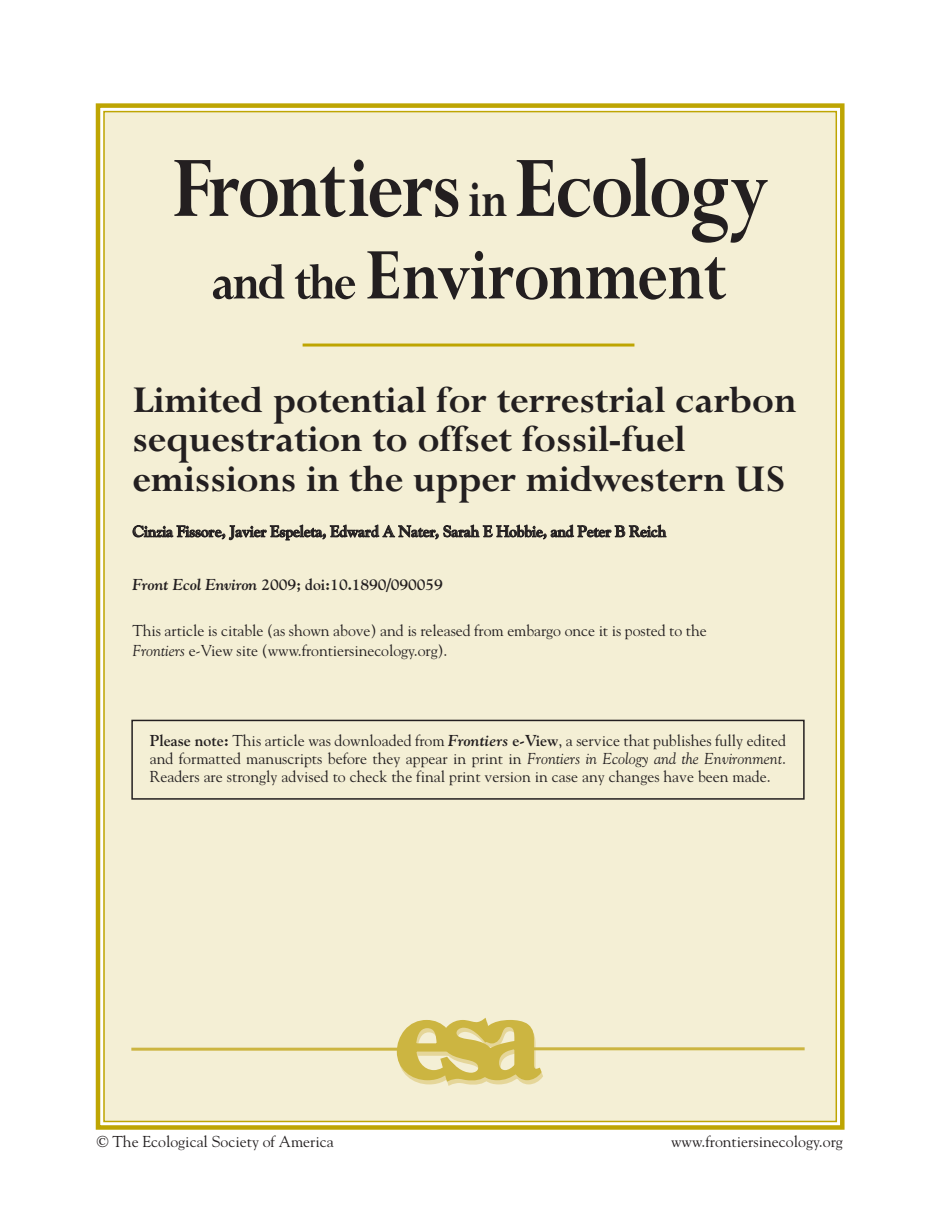
<style>
.page{position:relative;width:946px;height:1218px;background:#fff}
.page>*{position:absolute;margin:0;border:0;box-sizing:border-box;transform-origin:0 0}
.t1{font:700 112.5px "Century Old Style";color:#ccb541}
.t2{font:700 96px "Lapidary 333 BT";letter-spacing:-.02em;color:#231f20;scale:.85 1}
.t3{font:700 81px "Lapidary 333 BT";color:#231f20;scale:.85 1}
.t4{font:700 42px/39px "Lapidary 333 BT";color:#231f20}
.t5{font:15.75px/18px "Goudy";color:#231f20}
.t6{font:700 15.75px "Goudy";letter-spacing:-.02em;color:#231f20}
.s1{font-size:57px}
.s2{font-style:italic}
.s3{font-weight:700}
.s4{font-weight:700;font-style:italic}
</style>
<div class="page">
<div style="left:104px;top:112px;width:732px;height:1009px;background:#f4efd5"></div>
<div style="left:96px;top:103px;width:748px;height:1026px;border:4px solid #bea502"></div>
<hr style="left:302px;top:343px;width:332px;height:3px;background:#bea502">
<div style="left:131px;top:719px;width:673px;height:80px;border:2px solid #231f20"></div>
<hr style="left:131px;top:1047px;width:273px;height:3px;background:#ccb541">
<hr style="left:529px;top:1047px;width:275px;height:3px;background:#ccb541">
<h2 class="t2" style="left:171px;top:158px;width:700px">Frontiers <span class="s1">in</span> Ecology</h2>
<h3 class="t3" style="left:211px;top:249px;width:607px"><span class="s1">and the</span> Environment</h3>
<h3 class="t4" style="left:132px;top:386px;width:665px">Limited potential for terrestrial carbon sequestration to offset fossil-fuel emissions in the upper midwestern US</h3>
<p class="t6" style="left:133px;top:525px;width:535px">Cinzia Fissore, Javier Espeleta, Edward A Nater, Sarah E Hobbie, and Peter B Reich</p>
<p class="t6" style="left:132px;top:578px;width:312px"><span class="s2">Front Ecol Environ</span> 2009; doi:10.1890/090059</p>
<p class="t5" style="left:132px;top:622px;width:575px;line-height:19.5px">This article is citable (as shown above) and is released from embargo once it is posted to the<br><span class="s2">Frontiers</span> e-View site (www.frontiersinecology.org).</p>
<p class="t5" style="left:150px;top:732px;width:637px;text-align:justify"><span class="s3">Please note:</span> This article was downloaded from <span class="s4">Frontiers</span> <span class="s3">e-View</span>, a service that publishes fully edited and formatted manuscripts before they appear in print in <span class="s2">Frontiers in Ecology and the Environment</span>.<br>Readers are strongly advised to check the final print version in case any changes have been made.</p>
<h1 class="t1" style="left:395px;top:992px;width:145px">esa</h1>
<p class="t5" style="left:97px;top:1133px;width:238px">© The Ecological Society of America</p>
<p class="t5" style="left:671px;top:1133px;width:173px">www.frontiersinecology.org</p>
</div>
